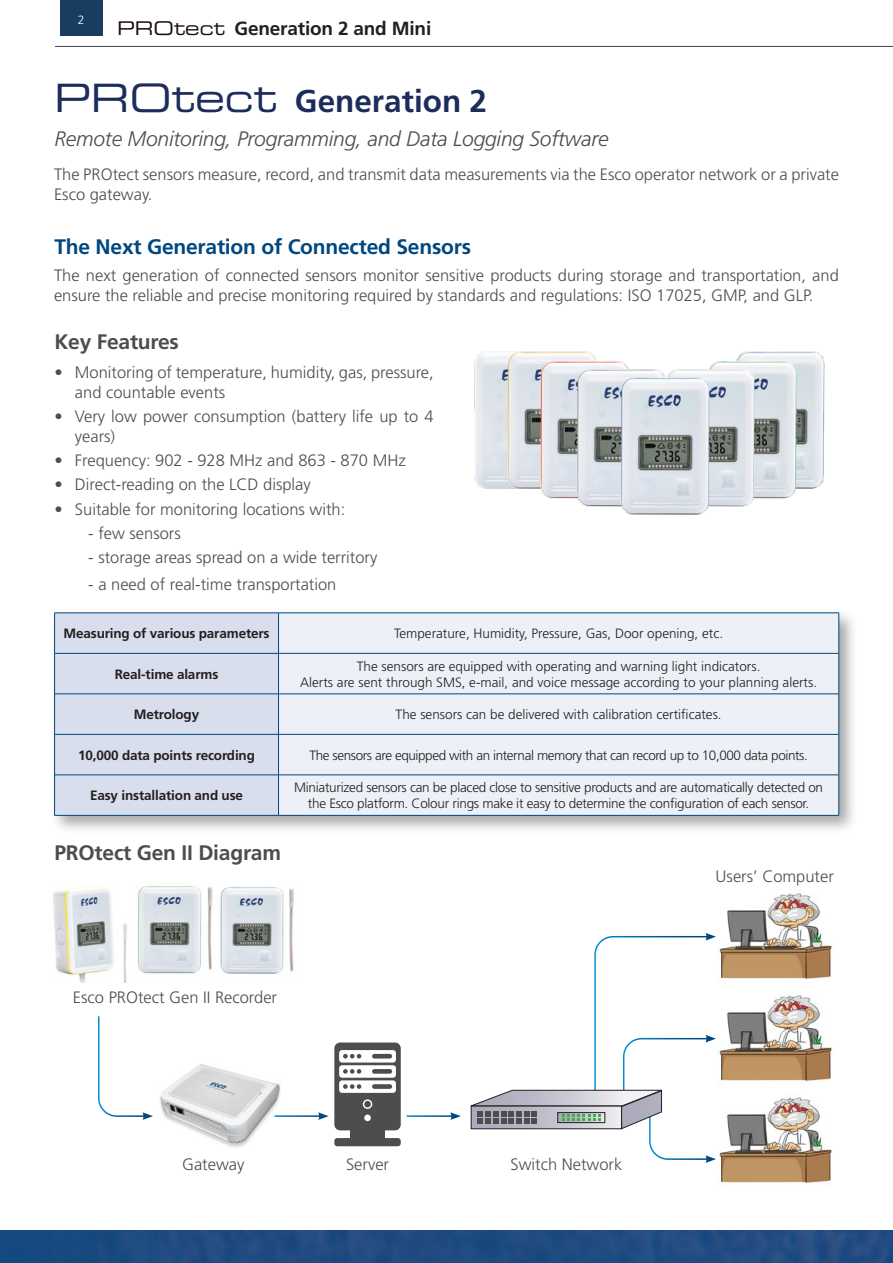
<style>
.page{position:relative;width:893px;height:1263px;background:#fff}
.page>*{position:absolute;margin:0;border:0;box-sizing:border-box;transform-origin:0 0}
.Body_Text_Headlines{font:700 31.5px "Frutiger LT Std";color:#1c2d5b}
.Doc_Title{font:italic 300 21px "Frutiger LT Std";letter-spacing:-.01em;color:#4d4d4f}
.Doc_Title-2{font:700 21px "Frutiger LT Std";letter-spacing:-.01em;color:#00477f}
.t1{font:700 21px "Frutiger LT Std";letter-spacing:-.01em;color:#4d4d4f}
.t2{font:700 19.05px "Frutiger LT Std";letter-spacing:-.01em;color:#231f20}
.t3{font:300 16.5px/19.8px "Frutiger LT Std";color:#4d4d4f}
.t4{font:300 13.5px "Frutiger LT Std";color:#231f20}
.t5{font:300 13.5px/16.2px "Frutiger LT Std";letter-spacing:-.02em;color:#231f20;text-align:center}
.TABLE_text{font:700 13.5px "Frutiger LT Std";letter-spacing:-.01em;color:#231f20}
.t6{font:300 12px "Frutiger LT Std";color:#fff}
.s1{font-family:"Eurostile LT Std Ex 2";font-weight:400;font-size:18.9px;color:#1c0d10}
.s2{font-family:"Eurostile LT Std Ex 2";font-weight:400;font-size:39px}
</style>
<div class="page">
<hr style="left:55px;top:46px;width:838px;height:1px;background:#4d4d4f">
<div style="left:60px;top:0;width:42px;height:36px;background:#193c61"></div>
<img style="left:0;top:1231px;width:893px;height:32px">
<img style="left:719px;top:893px;width:113px;height:87px">
<img style="left:719px;top:995px;width:113px;height:87px">
<img style="left:719px;top:1097px;width:113px;height:87px">
<img style="left:474px;top:351px;width:351px;height:164px">
<div style="left:50px;top:608px;width:809px;height:227px;background:#231f20;opacity:.4"></div>
<div style="left:55px;top:614px;width:223px;height:201px;background:#d8deec"></div>
<div style="left:279px;top:614px;width:559px;height:201px;background:#edf0f6"></div>
<hr style="left:54px;top:613px;width:1px;height:40px;background:#00477f">
<hr style="left:54px;top:653px;width:1px;height:41px;background:#00477f">
<hr style="left:54px;top:694px;width:1px;height:40px;background:#00477f">
<hr style="left:54px;top:734px;width:1px;height:41px;background:#00477f">
<hr style="left:54px;top:775px;width:1px;height:40px;background:#00477f">
<hr style="left:54px;top:613px;width:225px;height:1px;background:#00477f">
<hr style="left:55px;top:653px;width:224px;height:1px;background:#00477f">
<hr style="left:55px;top:694px;width:224px;height:1px;background:#00477f">
<hr style="left:55px;top:734px;width:224px;height:1px;background:#00477f">
<hr style="left:55px;top:775px;width:224px;height:1px;background:#00477f">
<hr style="left:54px;top:815px;width:225px;height:1px;background:#00477f">
<hr style="left:278px;top:613px;width:1px;height:40px;background:#00477f">
<hr style="left:278px;top:653px;width:1px;height:41px;background:#00477f">
<hr style="left:278px;top:694px;width:1px;height:40px;background:#00477f">
<hr style="left:278px;top:734px;width:1px;height:41px;background:#00477f">
<hr style="left:278px;top:775px;width:1px;height:40px;background:#00477f">
<hr style="left:279px;top:613px;width:560px;height:1px;background:#00477f">
<hr style="left:838px;top:613px;width:1px;height:40px;background:#00477f">
<hr style="left:838px;top:653px;width:1px;height:41px;background:#00477f">
<hr style="left:838px;top:694px;width:1px;height:40px;background:#00477f">
<hr style="left:838px;top:734px;width:1px;height:41px;background:#00477f">
<hr style="left:838px;top:775px;width:1px;height:40px;background:#00477f">
<hr style="left:279px;top:653px;width:560px;height:1px;background:#00477f">
<hr style="left:279px;top:694px;width:560px;height:1px;background:#00477f">
<hr style="left:279px;top:734px;width:560px;height:1px;background:#00477f">
<hr style="left:279px;top:775px;width:560px;height:1px;background:#00477f">
<hr style="left:279px;top:815px;width:560px;height:1px;background:#00477f">
<img style="left:160px;top:1064px;width:121px;height:84px">
<img style="left:53px;top:885px;width:241px;height:97px">
<div style="left:334px;top:1042px;width:67px;height:88px;background:#4d4d4f;border-radius:6px"></div>
<div style="left:334px;top:1138px;width:67px;height:8px;background:#4d4d4f;border-radius:3px"></div>
<div style="left:350px;top:1130px;width:35px;height:8px;background:#4d4d4f"></div>
<div style="left:339px;top:1050px;width:57px;height:12px;background:#fff;border-radius:3px"></div>
<svg style="left:343px;top:1054px;width:18px;height:4px"></svg>
<hr style="left:372px;top:1054px;width:20px;height:4px;background:#4d4d4f;border-radius:2px">
<div style="left:339px;top:1065px;width:57px;height:13px;background:#fff;border-radius:3px"></div>
<svg style="left:343px;top:1069px;width:18px;height:5px"></svg>
<div style="left:372px;top:1069px;width:20px;height:5px;background:#4d4d4f;border-radius:2px"></div>
<div style="left:339px;top:1080px;width:57px;height:13px;background:#fff;border-radius:3px"></div>
<svg style="left:343px;top:1084px;width:18px;height:5px"></svg>
<div style="left:372px;top:1084px;width:20px;height:5px;background:#4d4d4f;border-radius:2px"></div>
<div style="left:363px;top:1099px;width:9px;height:10px;border:1px solid #fff;border-radius:50%"></div>
<div style="left:364px;top:1114px;width:7px;height:7px;background:#fff;border-radius:50%"></div>
<svg style="left:470px;top:933px;width:246px;height:230px"></svg>
<svg style="left:98px;top:1016px;width:55px;height:104px"></svg>
<hr style="left:274px;top:1115px;width:46px;height:2px;background:#fff">
<svg style="left:318px;top:1112px;width:11px;height:8px"></svg>
<svg style="left:450px;top:1112px;width:11px;height:8px"></svg>
<p class="t6" style="left:78px;top:13px;width:8px">2</p>
<p class="t2" style="left:117px;top:17px;width:316px"><span class="s1">PROtect</span> Generation 2 and Mini</p>
<p class="Body_Text_Headlines" style="left:54px;top:83px;width:434px"><span class="s2">PROtect</span> Generation 2</p>
<p class="Doc_Title" style="left:54px;top:127px;width:556px">Remote Monitoring, Programming, and Data Logging Software</p>
<p class="t3" style="left:54px;top:165px;width:786px">The PROtect sensors measure, record, and transmit data measurements via the Esco operator network or a private<br>Esco gateway.</p>
<p class="Doc_Title-2" style="left:54px;top:234px;width:418px">The Next Generation of Connected Sensors</p>
<p class="t3" style="left:54px;top:266px;width:786px">The next generation of connected sensors monitor sensitive products during storage and transportation, and ensure the reliable and precise monitoring required by standards and regulations: ISO 17025, GMP, and GLP.</p>
<p class="t1" style="left:54px;top:329px;width:126px">Key Features</p>
<p class="t3" style="left:75px;top:362px;width:360px;text-indent:-20px">• Monitoring of temperature, humidity, gas, pressure, and countable events</p>
<p class="t3" style="left:75px;top:406px;width:360px;text-indent:-20px">• Very low power consumption (battery life up to 4 years)</p>
<p class="t3" style="left:54px;top:451px;width:353px">• Frequency: 902 - 928 MHz and 863 - 870 MHz</p>
<p class="t3" style="left:54px;top:475px;width:258px">• Direct-reading on the LCD display</p>
<p class="t3" style="left:54px;top:499px;width:292px">• Suitable for monitoring locations with:</p>
<p class="t3" style="left:88px;top:523px;width:94px">- few sensors</p>
<p class="t3" style="left:88px;top:548px;width:291px">- storage areas spread on a wide territory</p>
<p class="t3" style="left:88px;top:575px;width:250px">- a need of real-time transportation</p>
<p class="TABLE_text" style="left:63px;top:625px;width:208px">Measuring of various parameters</p>
<p class="t4" style="left:394px;top:626px;width:330px">Temperature, Humidity, Pressure, Gas, Door opening, etc.</p>
<p class="TABLE_text" style="left:115px;top:666px;width:105px">Real-time alarms</p>
<p class="t4" style="left:357px;top:658px;width:405px">The sensors are equipped with operating and warning light indicators.</p>
<p class="t4" style="left:300px;top:674px;width:518px">Alerts are sent through SMS, e-mail, and voice message according to your planning alerts.</p>
<p class="TABLE_text" style="left:134px;top:706px;width:67px">Metrology</p>
<p class="t4" style="left:396px;top:707px;width:328px">The sensors can be delivered with calibration certificates.</p>
<p class="TABLE_text" style="left:78px;top:747px;width:178px">10,000 data points recording</p>
<p class="t5" style="left:309px;top:747px;width:500px">The sensors are equipped with an internal memory that can record up to 10,000 data points.</p>
<p class="TABLE_text" style="left:90px;top:787px;width:154px">Easy installation and use</p>
<p class="t5" style="left:294px;top:779px;width:530px">Miniaturized sensors can be placed close to sensitive products and are automatically detected on the Esco platform. Colour rings make it easy to determine the configuration of each sensor.</p>
<p class="t1" style="left:54px;top:841px;width:228px">PROtect Gen II Diagram</p>
<p class="t3" style="left:73px;top:987px;width:206px">Esco PROtect Gen II Recorder</p>
<p class="t3" style="left:182px;top:1155px;width:64px">Gateway</p>
<p class="t3" style="left:346px;top:1155px;width:45px">Server</p>
<p class="t3" style="left:510px;top:1155px;width:113px">Switch Network</p>
<p class="t3" style="left:716px;top:866px;width:120px">Users’ Computer</p>
</div>
